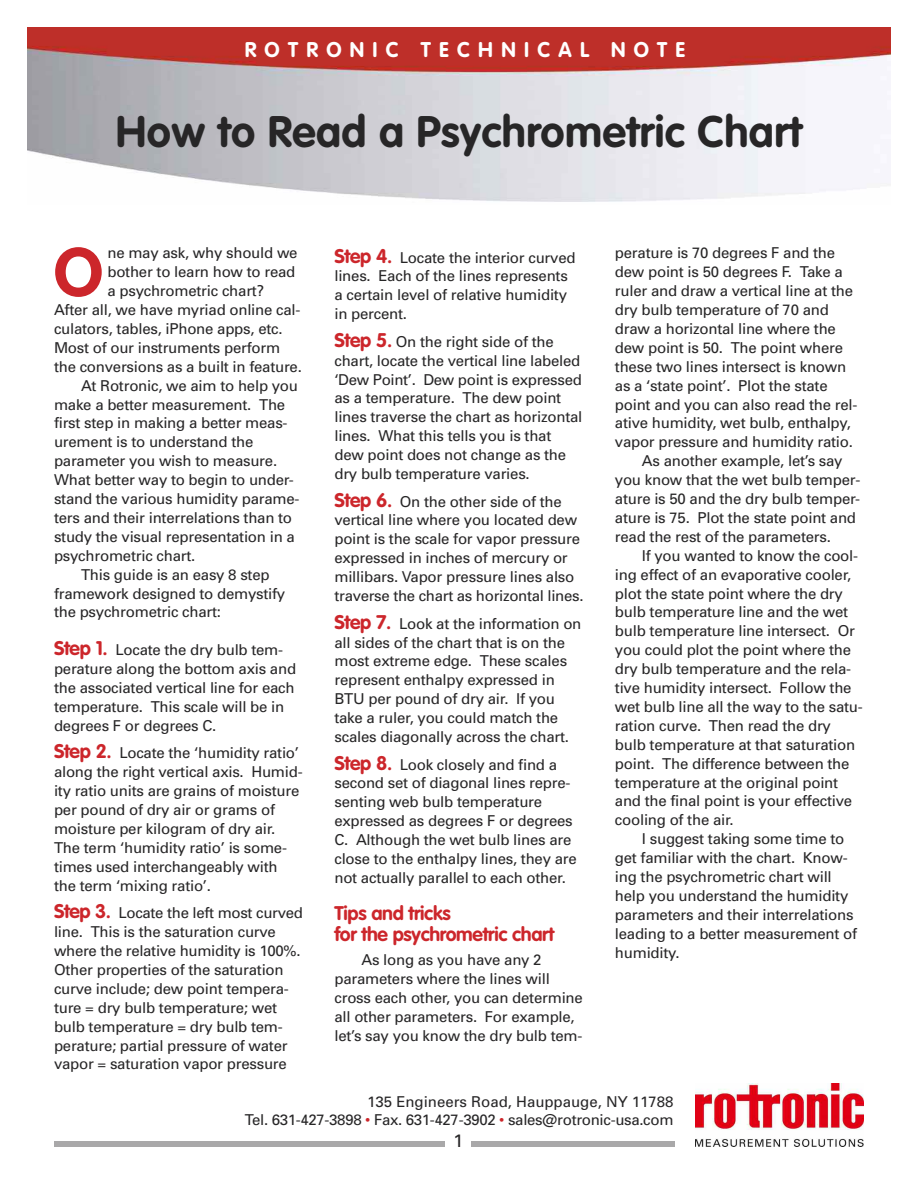
<style>
.page{position:relative;width:918px;height:1188px;background:#fff}
.page>*{position:absolute;margin:0;border:0;box-sizing:border-box;transform-origin:0 0}
.t1{font:700 67.65px "VAG Rounded";color:#cc262b}
.t2{font:700 43.5px "VAG Rounded";letter-spacing:.01em;color:#272627}
.t3{font:700 21px "VAG Rounded";letter-spacing:.395em;color:#fff}
.t4{font:700 19.5px/21px "VAG Rounded";letter-spacing:-.015em;color:#cc262b}
.t5{font:18px "Univers";color:#272627}
.t6{font:15px/18.9px "Univers";letter-spacing:-.015em;color:#272627}
.s1{font-family:"VAG Rounded";font-weight:700;font-size:19.5px;color:#cc262b}
.s2{color:#cc262b}
</style>
<div class="page">
<img style="left:27px;top:27px;width:864px;height:175px">
<img style="left:695px;top:1084px;width:169px;height:63px">
<div style="left:54px;top:1142px;width:621px;height:6px;background:#a9a8a9"></div>
<div style="left:446px;top:1134px;width:25px;height:27px;background:#fff"></div>
<h3 class="t3" style="left:245px;top:41px;width:442px">ROTRONIC TECHNICAL NOTE</h3>
<h2 class="t2" style="left:116px;top:114px;width:688px">How to Read a Psychrometric Chart</h2>
<h1 class="t1" style="left:54px;top:244px;width:50px">O</h1>
<p class="t6" style="left:107px;top:245px;width:192px">ne may ask, why should we</p>
<p class="t6" style="left:107px;top:264px;width:189px">bother to learn how to read</p>
<p class="t6" style="left:107px;top:283px;width:158px">a psychrometric chart?</p>
<p class="t6" style="left:54px;top:302px;width:248px">After all, we have myriad online cal-</p>
<p class="t6" style="left:54px;top:321px;width:230px">culators, tables, iPhone apps, etc.</p>
<p class="t6" style="left:54px;top:339px;width:228px">Most of our instruments perform</p>
<p class="t6" style="left:54px;top:358px;width:249px">the conversions as a built in feature.</p>
<p class="t6" style="left:81px;top:377px;width:219px">At Rotronic, we aim to help you</p>
<p class="t6" style="left:54px;top:396px;width:233px">make a better measurement. The</p>
<p class="t6" style="left:54px;top:415px;width:235px">first step in making a better meas-</p>
<p class="t6" style="left:54px;top:434px;width:201px">urement is to understand the</p>
<p class="t6" style="left:54px;top:453px;width:225px">parameter you wish to measure.</p>
<p class="t6" style="left:54px;top:472px;width:241px">What better way to begin to under-</p>
<p class="t6" style="left:54px;top:491px;width:247px">stand the various humidity parame-</p>
<p class="t6" style="left:54px;top:510px;width:240px">ters and their interrelations than to</p>
<p class="t6" style="left:54px;top:528px;width:242px">study the visual representation in a</p>
<p class="t6" style="left:54px;top:547px;width:143px">psychrometric chart.</p>
<p class="t6" style="left:81px;top:566px;width:190px">This guide is an easy 8 step</p>
<p class="t6" style="left:54px;top:585px;width:233px">framework designed to demystify</p>
<p class="t6" style="left:54px;top:604px;width:169px">the psychrometric chart:</p>
<p class="t6" style="left:54px;top:642px;width:244px"><span class="s1">Step 1.</span> Locate the dry bulb tem&shy;perature along the bottom axis and the associated vertical line for each temperature. This scale will be in degrees F or degrees C.</p>
<p class="t6" style="left:54px;top:745px;width:250px"><span class="s1">Step 2.</span> Locate the ‘humidity ratio’ along the right vertical axis. Humid&shy;ity ratio units are grains of moisture per pound of dry air or grams of moisture per kilogram of dry air.<br>The term ‘humidity ratio’ is some&shy;times used interchangeably with the term ‘mixing ratio’.</p>
<p class="t6" style="left:54px;top:905px;width:250px"><span class="s1">Step 3.</span> Locate the left most curved line. This is the saturation curve where the relative humidity is 100%.<br>Other properties of the saturation curve include; dew point tempera&shy;ture = dry bulb temperature; wet bulb temperature = dry bulb tem&shy;perature; partial pressure of water vapor = saturation vapor pressure</p>
<p class="t6" style="left:334px;top:249px;width:243px"><span class="s1">Step 4.</span> Locate the interior curved lines. Each of the lines represents a certain level of relative humidity in percent.</p>
<p class="t6" style="left:334px;top:333px;width:249px"><span class="s1">Step 5.</span> On the right side of the chart, locate the vertical line labeled ‘Dew Point’. Dew point is expressed as a temperature. The dew point lines traverse the chart as horizontal lines. What this tells you is that dew point does not change as the dry bulb temperature varies.</p>
<p class="t6" style="left:334px;top:493px;width:251px"><span class="s1">Step 6.</span> On the other side of the vertical line where you located dew point is the scale for vapor pressure expressed in inches of mercury or millibars. Vapor pressure lines also traverse the chart as horizontal lines.</p>
<p class="t6" style="left:334px;top:615px;width:249px"><span class="s1">Step 7.</span> Look at the information on all sides of the chart that is on the most extreme edge. These scales represent enthalpy expressed in<br>BTU per pound of dry air. If you take a ruler, you could match the scales diagonally across the chart.</p>
<p class="t6" style="left:334px;top:756px;width:244px"><span class="s1">Step 8.</span> Look closely and find a second set of diagonal lines repre&shy;senting web bulb temperature expressed as degrees F or degrees C. Although the wet bulb lines are close to the enthalpy lines, they are not actually parallel to each other.</p>
<h3 class="t4" style="left:334px;top:904px;width:221px">Tips and tricks<br>for the psychrometric chart</h3>
<p class="t6" style="left:334px;top:952px;width:250px;text-indent:27px">As long as you have any 2 parameters where the lines will cross each other, you can determine all other parameters. For example, let’s say you know the dry bulb tem-</p>
<p class="t6" style="left:615px;top:245px;width:222px">perature is 70 degrees F and the</p>
<p class="t6" style="left:615px;top:264px;width:229px">dew point is 50 degrees F. Take a</p>
<p class="t6" style="left:615px;top:283px;width:240px">ruler and draw a vertical line at the</p>
<p class="t6" style="left:615px;top:302px;width:215px">dry bulb temperature of 70 and</p>
<p class="t6" style="left:615px;top:321px;width:222px">draw a horizontal line where the</p>
<p class="t6" style="left:615px;top:339px;width:230px">dew point is 50. The point where</p>
<p class="t6" style="left:615px;top:358px;width:233px">these two lines intersect is known</p>
<p class="t6" style="left:615px;top:377px;width:214px">as a ‘state point’. Plot the state</p>
<p class="t6" style="left:615px;top:396px;width:244px">point and you can also read the rel-</p>
<p class="t6" style="left:615px;top:415px;width:238px">ative humidity, wet bulb, enthalpy,</p>
<p class="t6" style="left:615px;top:434px;width:240px">vapor pressure and humidity ratio.</p>
<p class="t6" style="left:642px;top:453px;width:202px">As another example, let’s say</p>
<p class="t6" style="left:615px;top:472px;width:247px">you know that the wet bulb temper-</p>
<p class="t6" style="left:615px;top:491px;width:247px">ature is 50 and the dry bulb temper-</p>
<p class="t6" style="left:615px;top:510px;width:243px">ature is 75. Plot the state point and</p>
<p class="t6" style="left:615px;top:528px;width:218px">read the rest of the parameters.</p>
<p class="t6" style="left:642px;top:547px;width:218px">If you wanted to know the cool-</p>
<p class="t6" style="left:615px;top:566px;width:238px">ing effect of an evaporative cooler,</p>
<p class="t6" style="left:615px;top:585px;width:229px">plot the state point where the dry</p>
<p class="t6" style="left:615px;top:604px;width:235px">bulb temperature line and the wet</p>
<p class="t6" style="left:615px;top:623px;width:242px">bulb temperature line intersect. Or</p>
<p class="t6" style="left:615px;top:642px;width:238px">you could plot the point where the</p>
<p class="t6" style="left:615px;top:661px;width:238px">dry bulb temperature and the rela-</p>
<p class="t6" style="left:615px;top:680px;width:238px">tive humidity intersect. Follow the</p>
<p class="t6" style="left:615px;top:699px;width:249px">wet bulb line all the way to the satu-</p>
<p class="t6" style="left:615px;top:717px;width:218px">ration curve. Then read the dry</p>
<p class="t6" style="left:615px;top:736px;width:242px">bulb temperature at that saturation</p>
<p class="t6" style="left:615px;top:755px;width:236px">point. The difference between the</p>
<p class="t6" style="left:615px;top:774px;width:225px">temperature at the original point</p>
<p class="t6" style="left:615px;top:793px;width:239px">and the final point is your effective</p>
<p class="t6" style="left:615px;top:812px;width:120px">cooling of the air.</p>
<p class="t6" style="left:642px;top:831px;width:204px">I suggest taking some time to</p>
<p class="t6" style="left:615px;top:850px;width:234px">get familiar with the chart. Know-</p>
<p class="t6" style="left:615px;top:869px;width:218px">ing the psychrometric chart will</p>
<p class="t6" style="left:615px;top:888px;width:235px">help you understand the humidity</p>
<p class="t6" style="left:615px;top:906px;width:240px">parameters and their interrelations</p>
<p class="t6" style="left:615px;top:925px;width:244px">leading to a better measurement of</p>
<p class="t6" style="left:615px;top:944px;width:66px">humidity.</p>
<p class="t6" style="left:245px;top:1094px;width:430px;line-height:18px;text-align:right">135 Engineers Road, Hauppauge, NY 11788<br>Tel. 631-427-3898 <span class="s2">•</span> Fax. 631-427-3902 <span class="s2">•</span> sales@rotronic-usa.com</p>
<p class="t5" style="left:453px;top:1134px;width:12px">1</p>
</div>
